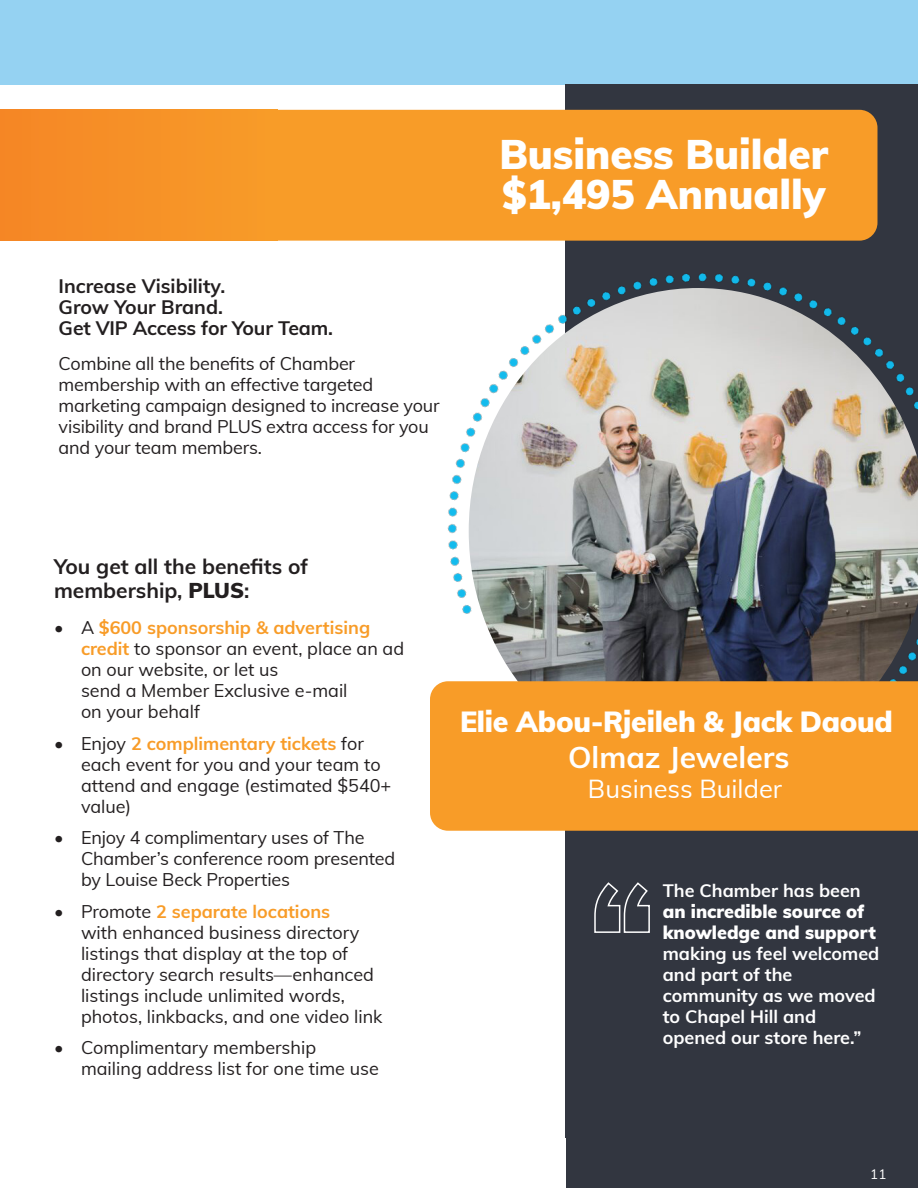
<style>
.page{position:relative;width:918px;height:1188px;background:#fff}
.page>*{position:absolute;margin:0;border:0;box-sizing:border-box;transform-origin:0 0}
.t1{font:900 40.5px "Muli";color:#fff}
.t2{font:700 30px "Muli";color:#fff}
.t3{font:900 28.5px "Muli";letter-spacing:-.01em;color:#fff}
.t4{font:25.5px "Muli";color:#fff}
.t5{font:700 21px/24px "Muli";color:#231f20}
.t6{font:700 19.5px/21px "Muli";color:#231f20}
.t7{font:18px/21px "Muli";color:#231f20}
.t8{font:700 18px/21px "Muli";color:#fff}
.t9{font:13.5px "Muli";color:#fff}
.s1{font-weight:900}
.s2{font-weight:700;color:#f89c28}
</style>
<div class="page">
<div style="left:0;top:1163px;width:918px;height:25px;background:#323640"></div>
<div style="left:0;top:0;width:918px;height:85px;background:#95d2f2"></div>
<div style="left:565px;top:84px;width:353px;height:1084px;background:#323640"></div>
<div style="left:277px;top:110px;width:601px;height:131px;background:#f89c28"></div>
<img style="left:355px;top:129px;width:523px;height:485px">
<img style="left:469px;top:288px;width:449px;height:393px">
<svg style="left:594px;top:882px;width:56px;height:51px"></svg>
<div style="left:430px;top:681px;width:488px;height:150px;background:#f89c28"></div>
<div style="left:0;top:1139px;width:565px;height:49px;background:#fff"></div>
<div style="left:0;top:110px;width:277px;height:131px;background:#f69127"></div>
<p class="t6" style="left:59px;top:275px;width:276px">Increase Visibility.<br>Grow Your Brand.<br>Get VIP Access for Your Team.</p>
<p class="t7" style="left:59px;top:352px;width:382px">Combine all the benefits of Chamber membership with an effective targeted marketing campaign designed to increase your visibility and brand PLUS extra access for you and your team members.</p>
<p class="t1" style="left:499px;top:124px;width:330px">Business Builder</p>
<p class="t1" style="left:502px;top:165px;width:325px">$1,495 Annually</p>
<p class="t5" style="left:54px;top:554px;width:256px">You get all the benefits of membership, <span class="s1">PLUS</span>:</p>
<p class="t7" style="left:81px;top:617px;width:325px;text-indent:-27px">• A <span class="s2">$600 sponsorship &amp; advertising credit</span> to sponsor an event, place an ad on our website, or let us<br>send a Member Exclusive e-mail<br>on your behalf</p>
<p class="t7" style="left:81px;top:732px;width:312px;text-indent:-27px">• Enjoy <span class="s2">2 complimentary tickets</span> for each event for you and your team to attend and engage (estimated $540+ value)</p>
<p class="t7" style="left:81px;top:827px;width:316px;text-indent:-27px">• Enjoy 4 complimentary uses of The<br>Chamber’s conference room presented by Louise Beck Properties</p>
<p class="t7" style="left:81px;top:900px;width:303px;text-indent:-27px">• Promote <span class="s2">2 separate locations<br></span>with enhanced business directory listings that display at the top of directory search results—enhanced listings include unlimited words, photos, linkbacks, and one video link</p>
<p class="t7" style="left:81px;top:1037px;width:299px;text-indent:-27px">• Complimentary membership mailing address list for one time use</p>
<p class="t3" style="left:460px;top:700px;width:434px">Elie Abou-Rjeileh &amp; Jack Daoud</p>
<p class="t2" style="left:568px;top:735px;width:223px">Olmaz Jewelers</p>
<p class="t4" style="left:588px;top:770px;width:196px">Business Builder</p>
<p class="t8" style="left:663px;top:879px;width:218px">The Chamber has been <span class="s1">an incredible source of knowledge and support </span>making us feel welcomed and part of the community as we moved to Chapel Hill and opened our store here.”</p>
<p class="t9" style="left:870px;top:1165px;width:18px">11</p>
</div>
